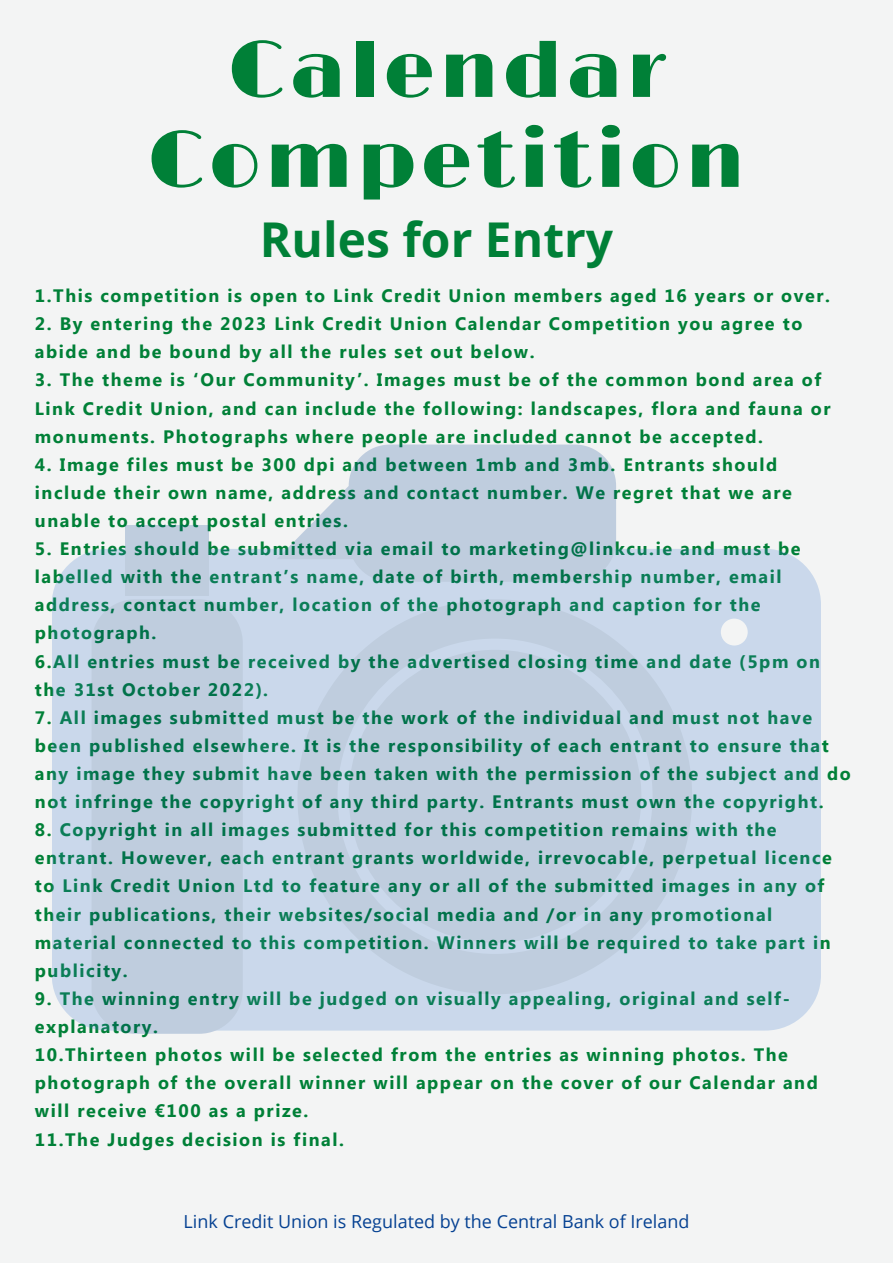
<style>
.page{position:relative;width:893px;height:1264px;background:#fff}
.page>*{position:absolute;margin:0;border:0;box-sizing:border-box;transform-origin:0 0}
.t1{font:81px/89.8px "Limelight";letter-spacing:.05em;color:#008037;text-align:center}
.t2{font:700 48px "Open Sans";color:#008037}
.t3{font:700 18px/28px "Segoe UI";letter-spacing:.085em;color:#008037}
.t4{font:18px "Open Sans";color:#054192}
.s1{font-family:"Noto Sans Gurmukhi"}
.s2{font-family:"Noto Sans"}
</style>
<div class="page">
<div style="left:0;top:0;width:892px;height:1262px;background:#f3f4f4"></div>
<div style="left:52px;top:549px;width:768px;height:481px;background:#cad8eb"></div>
<div style="left:125px;top:525px;width:84px;height:70px;background:#bfcdde"></div>
<div style="left:91px;top:599px;width:152px;height:434px;background:#bfcdde;border-radius:44px"></div>
<div style="left:348px;top:444px;width:268px;height:138px;background:#bfcdde;border-radius:41px"></div>
<div style="left:297px;top:599px;width:395px;height:395px;background:#bfcdde;border-radius:50%"></div>
<svg style="left:276px;top:487px;width:76px;height:72px"></svg>
<svg style="left:337px;top:638px;width:315px;height:315px"></svg>
<h1 class="t1" style="left:148px;top:28px;width:598px">Calendar<br>Competition</h1>
<h2 class="t2" style="left:260px;top:206px;width:355px">Rules for Entry</h2>
<p class="t3" style="left:35px;top:280px;width:796px">1.This competition is open to Link Credit Union members aged 16 years or over.</p>
<p class="t3" style="left:35px;top:309px;width:769px">2. By entering the 2023 Link Credit Union Calendar Competition you agree to abide and be bound by all the rules set out below.</p>
<p class="t3" style="left:35px;top:365px;width:797px">3. The theme is <span class="s1">‘</span>Our Community<span class="s1">’</span>. Images must be of the common bond area of<br>Link Credit Union, and can include the following: landscapes, flora and fauna or monuments. Photographs where people are included cannot be accepted.</p>
<p class="t3" style="left:35px;top:449px;width:758px">4. Image files must be 300 dpi and between 1mb and 3mb. Entrants should include their own name, address and contact number. We regret that we are unable to accept postal entries.</p>
<p class="t3" style="left:35px;top:533px;width:786px">5. Entries should be submitted via email to marketing@linkcu.ie and must be labelled with the entrant<span class="s1">’</span>s name, date of birth, membership number, email address, contact number, location of the photograph and caption for the photograph.<br>6.All entries must be received by the advertised closing time and date <span class="s2">(</span>5pm on the 31st October 2022<span class="s2">)</span>.</p>
<p class="t3" style="left:35px;top:702px;width:817px">7. All images submitted must be the work of the individual and must not have been published elsewhere. It is the responsibility of each entrant to ensure that any image they submit have been taken with the permission of the subject and do not infringe the copyright of any third party. Entrants must own the copyright.</p>
<p class="t3" style="left:35px;top:814px;width:798px">8. Copyright in all images submitted for this competition remains with the entrant. However, each entrant grants worldwide, irrevocable, perpetual licence to Link Credit Union Ltd to feature any or all of the submitted images in any of their publications, their websites/social media and /or in any promotional material connected to this competition. Winners will be required to take part in publicity.</p>
<p class="t3" style="left:35px;top:983px;width:784px">9. The winning entry will be judged on visually appealing, original and self&shy;explanatory.<br>10.Thirteen photos will be selected from the entries as winning photos. The photograph of the overall winner will appear on the cover of our Calendar and will receive <span class="s2">€</span>100 as a prize.<br>11.The Judges decision is final.</p>
<p class="t4" style="left:184px;top:1209px;width:507px">Link Credit Union is Regulated by the Central Bank of Ireland</p>
</div>
